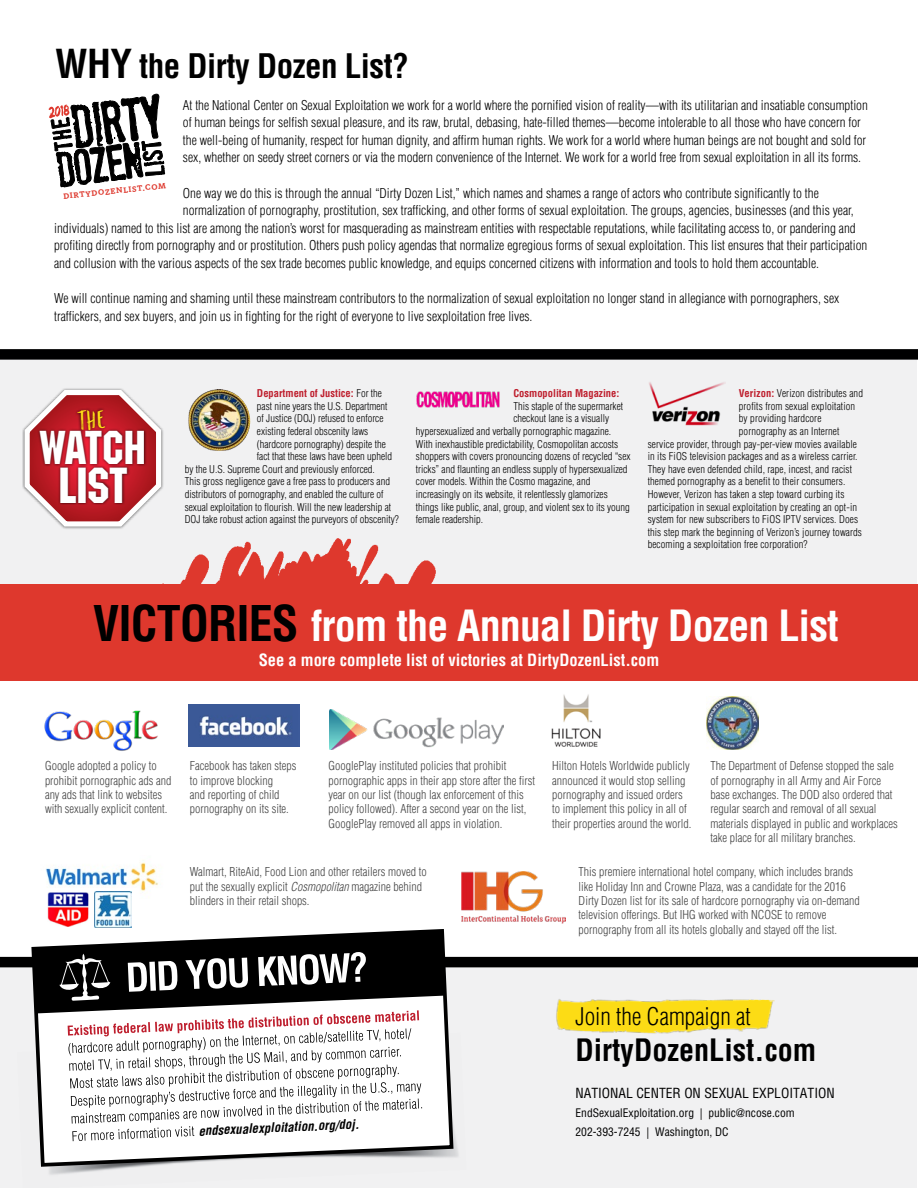
<style>
.page{position:relative;width:918px;height:1188px;background:#fff}
.page>*{position:absolute;margin:0;border:0;box-sizing:border-box;transform-origin:0 0}
.t1{font:49.2px "Machine TT";color:#fff}
.t2{font:46.2px "Machine TT";color:#fff}
.t3{font:700 condensed 42px "Helvetica";letter-spacing:-.02em;color:#fff}
.t4{font:700 condensed 33px "Helvetica";letter-spacing:-.015em;color:#000}
.t5{font:700 condensed 30.15px "Helvetica";color:#000}
.t6{font:300 condensed 23.7px "Helvetica";color:#000}
.t7{font:700 condensed 16.5px "Helvetica";color:#fff}
.t8{font:condensed 13.65px "Helvetica";color:#000}
.t9{font:300 condensed 13.2px/17.5px "Helvetica";color:#000}
.t10{font:italic 700 condensed 12.75px "Helvetica";color:#000}
.t11{font:300 condensed 12px/14.4px "Helvetica";color:#444}
.t12{font:condensed 11.55px/18.9px "Helvetica";color:#000}
.t13{font:300 condensed 10.5px "Helvetica";color:#000}
.t14{font:700 condensed 10.5px "Helvetica";color:#be1e2d}
.t15{font:700 8.1px "Kievit Slab Pro";color:#de382d}
.s1{font-size:39px}
.s2{font-weight:300;color:#000}
.s3{font-weight:700;color:#be1e2d}
.s4{font-size:48px;color:#000}
.s5{font-style:italic}
</style>
<div class="page">
<div style="left:1px;top:967px;width:916px;height:221px;background:#f1f1f2"></div>
<div style="left:1px;top:360px;width:916px;height:224px;background:#f1f1f2"></div>
<img style="left:189px;top:389px;width:61px;height:62px">
<img style="left:649px;top:382px;width:76px;height:44px">
<img style="left:417px;top:391px;width:83px;height:16px">
<img style="left:0;top:529px;width:436px;height:55px">
<div style="left:0;top:584px;width:918px;height:96px;background:#de382d"></div>
<img style="left:189px;top:704px;width:111px;height:42px">
<img style="left:44px;top:710px;width:114px;height:41px">
<img style="left:329px;top:710px;width:175px;height:40px">
<img style="left:551px;top:694px;width:50px;height:53px">
<img style="left:47px;top:899px;width:42px;height:27px">
<img style="left:95px;top:899px;width:36px;height:28px">
<img style="left:46px;top:862px;width:112px;height:37px">
<img style="left:706px;top:697px;width:53px;height:52px">
<img style="left:462px;top:872px;width:103px;height:52px">
<div style="left:0;top:957px;width:918px;height:10px;background:#000"></div>
<div style="left:0;top:349px;width:918px;height:11px;background:#000"></div>
<img style="left:556px;top:999px;width:219px;height:35px">
<svg style="left:48px;top:94px;width:117px;height:94px"></svg>
<svg style="left:29px;top:927px;width:426px;height:242px"></svg>
<svg style="left:34px;top:931px;width:410px;height:210px"></svg>
<svg style="left:22px;top:388px;width:142px;height:141px"></svg>
<h3 class="t4" style="left:55px;top:46px;width:355px"><span class="s1">WHY</span> the Dirty Dozen List?</h3>
<p class="t9" style="left:183px;top:96px;width:687px">At the National Center on Sexual Exploitation we work for a world where the pornified vision of reality—with its utilitarian and insatiable consumption of human beings for selfish sexual pleasure, and its raw, brutal, debasing, hate-filled themes—become intolerable to all those who have concern for the well-being of humanity, respect for human dignity, and affirm human rights. We work for a world where human beings are not bought and sold for sex, whether on seedy street corners or via the modern convenience of the Internet. We work for a world free from sexual exploitation in all its forms.</p>
<p class="t9" style="left:183px;top:184px;width:637px">One way we do this is through the annual “Dirty Dozen List,” which names and shames a range of actors who contribute significantly to the</p>
<p class="t9" style="left:183px;top:202px;width:672px">normalization of pornography, prostitution, sex trafficking, and other forms of sexual exploitation. The groups, agencies, businesses (and this year,</p>
<p class="t9" style="left:54px;top:219px;width:803px">individuals) named to this list are among the nation’s worst for masquerading as mainstream entities with respectable reputations, while facilitating access to, or pandering and</p>
<p class="t9" style="left:54px;top:237px;width:815px">profiting directly from pornography and or prostitution. Others push policy agendas that normalize egregious forms of sexual exploitation. This list ensures that their participation</p>
<p class="t9" style="left:54px;top:254px;width:767px">and collusion with the various aspects of the sex trade becomes public knowledge, and equips concerned citizens with information and tools to hold them accountable.</p>
<p class="t9" style="left:54px;top:290px;width:787px">We will continue naming and shaming until these mainstream contributors to the normalization of sexual exploitation no longer stand in allegiance with pornographers, sex traffickers, and sex buyers, and join us in fighting for the right of everyone to live sexploitation free lives.</p>
<p class="t15" style="left:63px;top:191px;width:104px;rotate:-6deg">DIRTYDOZENLIST.COM</p>
<h2 class="t2" style="left:40px;top:420px;width:107px">WATCH</h2>
<h1 class="t1" style="left:58px;top:456px;width:71px">LIST</h1>
<p class="t14" style="left:257px;top:387px;width:127px">Department of Justice: <span class="s2">For the</span></p>
<p class="t13" style="left:257px;top:399px;width:132px">past nine years the U.S. Department</p>
<p class="t13" style="left:257px;top:412px;width:128px">of Justice (DOJ) refused to enforce</p>
<p class="t13" style="left:257px;top:425px;width:113px">existing federal obscenity laws</p>
<p class="t13" style="left:257px;top:437px;width:130px">(hardcore pornography) despite the</p>
<p class="t13" style="left:257px;top:450px;width:137px">fact that these laws have been upheld</p>
<p class="t13" style="left:185px;top:462px;width:192px">by the U.S. Supreme Court and previously enforced.</p>
<p class="t13" style="left:185px;top:475px;width:207px">This gross negligence gave a free pass to producers and</p>
<p class="t13" style="left:185px;top:488px;width:200px">distributors of pornography, and enabled the culture of</p>
<p class="t13" style="left:185px;top:500px;width:208px">sexual exploitation to flourish. Will the new leadership at</p>
<p class="t13" style="left:185px;top:513px;width:216px">DOJ take robust action against the purveyors of obscenity?</p>
<p class="t14" style="left:513px;top:387px;width:107px">Cosmopolitan Magazine:</p>
<p class="t13" style="left:513px;top:399px;width:111px">This staple of the supermarket</p>
<p class="t13" style="left:513px;top:412px;width:97px">checkout lane is a visually</p>
<p class="t13" style="left:416px;top:425px;width:197px">hypersexualized and verbally pornographic magazine.</p>
<p class="t13" style="left:416px;top:437px;width:204px">With inexhaustible predictability, Cosmopolitan accosts</p>
<p class="t13" style="left:416px;top:450px;width:216px">shoppers with covers pronouncing dozens of recycled “sex</p>
<p class="t13" style="left:416px;top:462px;width:213px">tricks” and flaunting an endless supply of hypersexualized</p>
<p class="t13" style="left:416px;top:475px;width:176px">cover models. Within the Cosmo magazine, and</p>
<p class="t13" style="left:416px;top:488px;width:193px">increasingly on its website, it relentlessly glamorizes</p>
<p class="t13" style="left:416px;top:500px;width:215px">things like public, anal, group, and violent sex to its young</p>
<p class="t13" style="left:416px;top:513px;width:69px">female readership.</p>
<p class="t13" style="left:739px;top:387px;width:126px"><span class="s3">Verizon:</span> Verizon distributes and</p>
<p class="t13" style="left:739px;top:399px;width:118px">profits from sexual exploitation</p>
<p class="t13" style="left:739px;top:412px;width:84px">by providing hardcore</p>
<p class="t13" style="left:739px;top:425px;width:102px">pornography as an Internet</p>
<p class="t13" style="left:648px;top:437px;width:211px">service provider, through pay-per-view movies available</p>
<p class="t13" style="left:648px;top:450px;width:211px">in its FiOS television packages and as a wireless carrier.</p>
<p class="t13" style="left:648px;top:462px;width:206px">They have even defended child, rape, incest, and racist</p>
<p class="t13" style="left:648px;top:475px;width:199px">themed pornography as a benefit to their consumers.</p>
<p class="t13" style="left:648px;top:488px;width:198px">However, Verizon has taken a step toward curbing its</p>
<p class="t13" style="left:648px;top:500px;width:211px">participation in sexual exploitation by creating an opt-in</p>
<p class="t13" style="left:648px;top:513px;width:212px">system for new subscribers to FiOS IPTV services. Does</p>
<p class="t13" style="left:648px;top:525px;width:216px">this step mark the beginning of Verizon’s journey towards</p>
<p class="t13" style="left:648px;top:538px;width:161px">becoming a sexploitation free corporation?</p>
<h3 class="t3" style="left:93px;top:600px;width:748px"><span class="s4">VICTORIES</span> from the Annual Dirty Dozen List</h3>
<p class="t7" style="left:259px;top:650px;width:402px">See a more complete list of victories at DirtyDozenList.com</p>
<p class="t11" style="left:45px;top:759px;width:128px">Google adopted a policy to prohibit pornographic ads and any ads that link to websites with sexually explicit content.</p>
<p class="t11" style="left:328px;top:759px;width:208px">GooglePlay instituted policies that prohibit pornographic apps in their app store after the first year on our list (though lax enforcement of this policy followed). After a second year on the list, GooglePlay removed all apps in violation.</p>
<p class="t11" style="left:552px;top:759px;width:141px">Hilton Hotels Worldwide publicly announced it would stop selling pornography and issued orders to implement this policy in all of their properties around the world.</p>
<p class="t11" style="left:710px;top:759px;width:189px">The Department of Defense stopped the sale of pornography in all Army and Air Force base exchanges. The DOD also ordered that regular search and removal of all sexual materials displayed in public and workplaces take place for all military branches.</p>
<p class="t11" style="left:579px;top:865px;width:283px">This premiere international hotel company, which includes brands like Holiday Inn and Crowne Plaza, was a candidate for the 2016<br>Dirty Dozen list for its sale of hardcore pornography via on-demand television offerings. But IHG worked with NCOSE to remove pornography from all its hotels globally and stayed off the list.</p>
<p class="t11" style="left:190px;top:759px;width:108px">Facebook has taken steps to improve blocking<br>and reporting of child pornography on its site.</p>
<p class="t11" style="left:190px;top:865px;width:239px">Walmart, RiteAid, Food Lion and other retailers moved to put the sexually explicit <span class="s5">Cosmopolitan</span> magazine behind blinders in their retail shops.</p>
<p class="t10" style="left:198px;top:1124px;width:162px;rotate:-3deg">endsexualexploitation.org/doj.</p>
<h3 class="t6" style="left:575px;top:1002px;width:177px">Join the Campaign at</h3>
<h3 class="t5" style="left:575px;top:1031px;width:242px">DirtyDozenList.com</h3>
<p class="t8" style="left:575px;top:1085px;width:261px">NATIONAL CENTER ON SEXUAL EXPLOITATION</p>
<p class="t12" style="left:575px;top:1103px;width:221px">EndSexualExploitation.org | public@ncose.com<br>202-393-7245 | Washington, DC</p>
</div>
